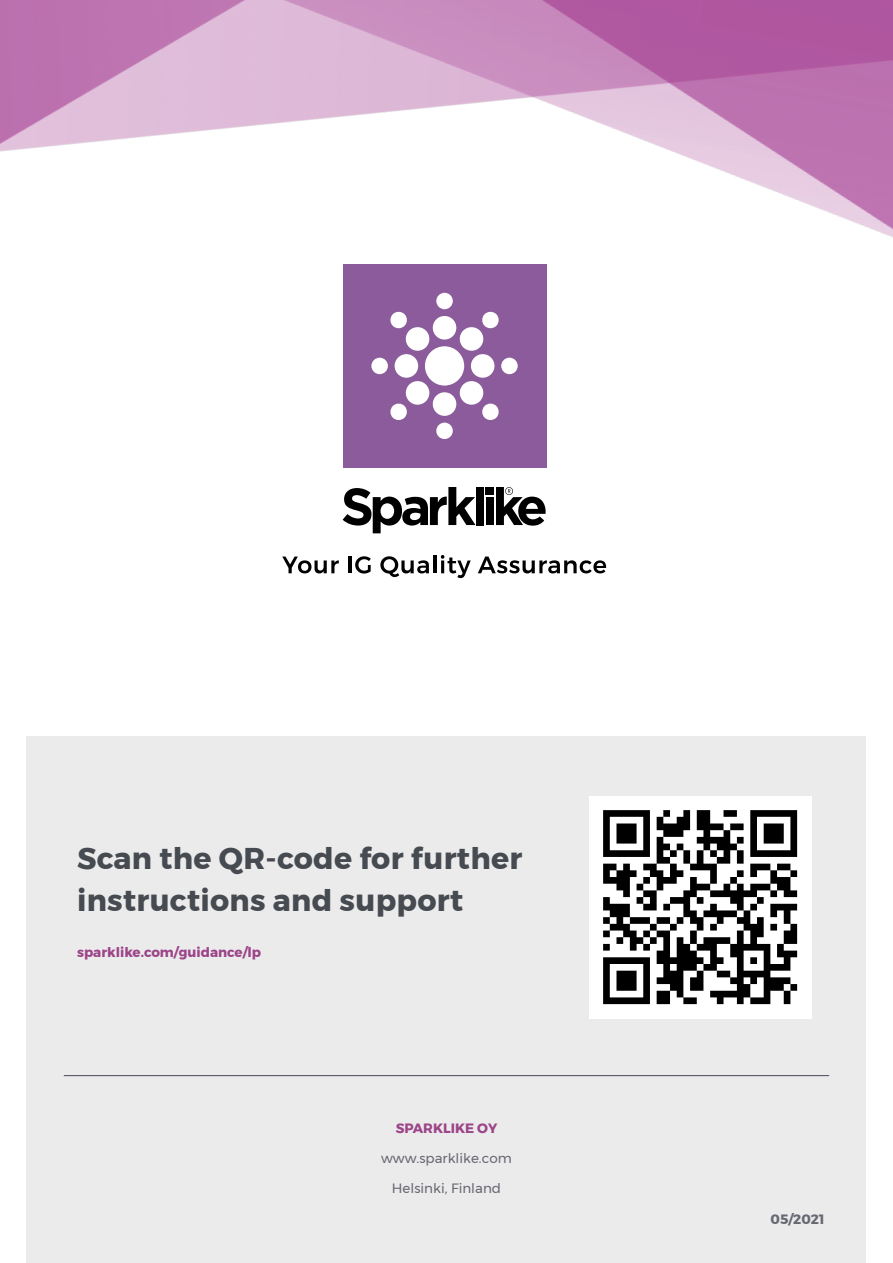
<style>
.page{position:relative;width:893px;height:1263px;background:#fff}
.page>*{position:absolute;margin:0;border:0;box-sizing:border-box;transform-origin:0 0}
.t1{font:700 30px/42px "Montserrat";letter-spacing:.01em;color:#464a51}
.t2{font:700 13.5px "Montserrat";color:#9c4588}
.t3{font:13.5px "Montserrat";color:#676872}
.t4{font:700 13.5px "Montserrat";color:#676872}
</style>
<div class="page">
<img style="left:0;top:0;width:893px;height:427px">
<div style="left:27px;top:736px;width:839px;height:527px;background:#ecebec"></div>
<img style="left:590px;top:797px;width:221px;height:221px">
<svg style="left:282px;top:556px;width:57px;height:17px"></svg>
<hr style="left:348px;top:556px;width:4px;height:17px;background:#000">
<svg style="left:355px;top:556px;width:16px;height:17px"></svg>
<svg style="left:380px;top:556px;width:49px;height:21px"></svg>
<hr style="left:433px;top:555px;width:3px;height:18px;background:#000">
<svg style="left:441px;top:555px;width:30px;height:23px"></svg>
<svg style="left:478px;top:556px;width:128px;height:17px"></svg>
<svg style="left:343px;top:487px;width:132px;height:46px"></svg>
<div style="left:476px;top:487px;width:8px;height:38px;background:#000"></div>
<div style="left:486px;top:487px;width:8px;height:7px;background:#000"></div>
<div style="left:486px;top:497px;width:8px;height:28px;background:#000"></div>
<svg style="left:496px;top:487px;width:50px;height:39px"></svg>
<div style="left:343px;top:264px;width:203px;height:204px;background:#8b5b9b"></div>
<svg style="left:371px;top:293px;width:147px;height:146px"></svg>
<hr style="left:64px;top:1075px;width:765px;height:1px;background:#464a51">
<p class="t1" style="left:77px;top:837px;width:447px">Scan the QR-code for further instructions and support</p>
<p class="t2" style="left:77px;top:941px;width:186px">sparklike.com/guidance/lp</p>
<p class="t2" style="left:396px;top:1117px;width:103px">SPARKLIKE OY</p>
<p class="t3" style="left:381px;top:1148px;width:132px">www.sparklike.com</p>
<p class="t3" style="left:392px;top:1178px;width:111px">Helsinki, Finland</p>
<p class="t4" style="left:770px;top:1208px;width:56px">05/2021</p>
</div>
